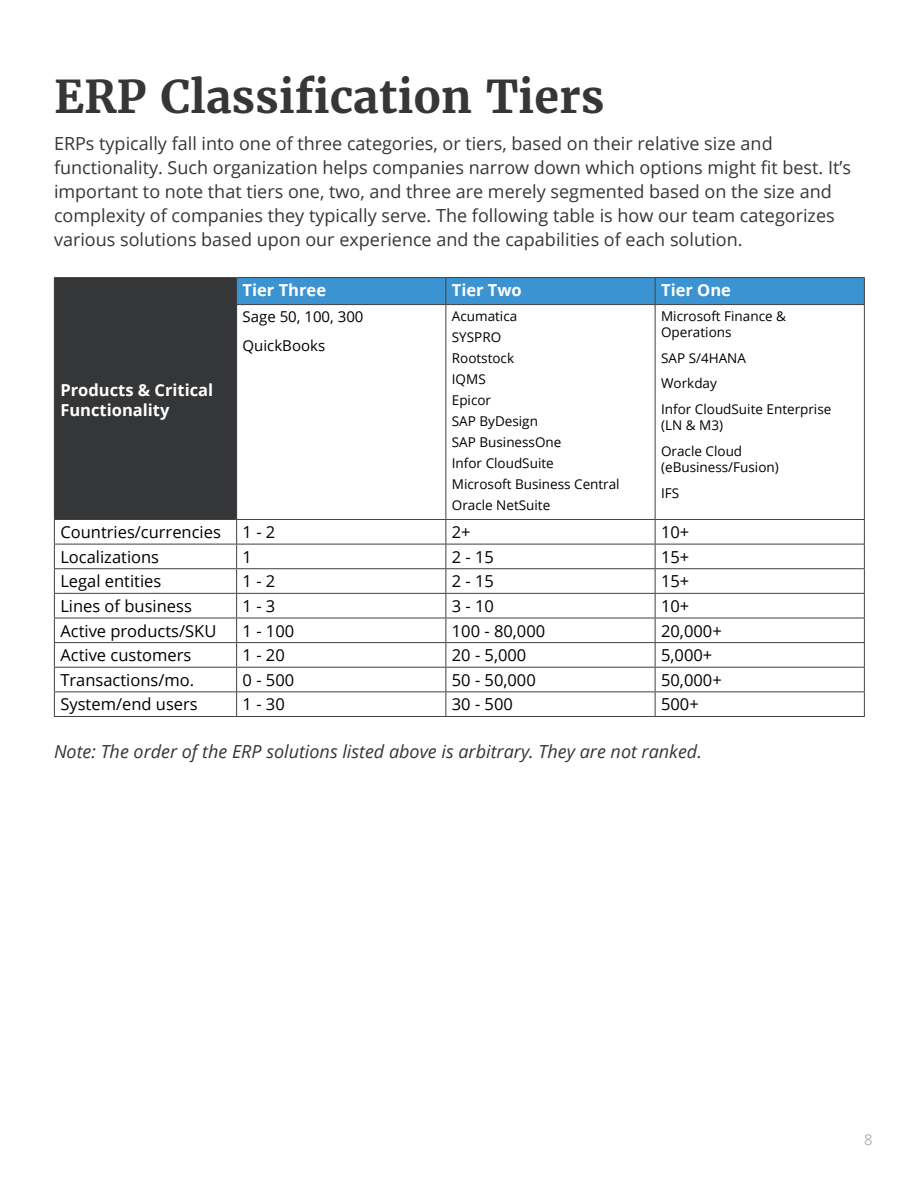
<style>
.page{position:relative;width:918px;height:1188px;background:#fff}
.page>*{position:absolute;margin:0;border:0;box-sizing:border-box;transform-origin:0 0}
.t1{font:700 45px "Merriweather";color:#353638}
.t2{font:18px/24px "Open Sans";color:#353638}
.t3{font:italic 18px "Open Sans";color:#353638}
.t4{font:16.5px "Open Sans";color:#000}
.t5{font:700 16.5px/19.8px "Open Sans";color:#fff}
.t6{font:15px/28.5px "Open Sans";color:#000}
.t7{font:15px "Open Sans";color:#b1b4b6}
.t8{font:13.5px/21px "Open Sans";color:#000}
</style>
<div class="page">
<div style="left:54px;top:278px;width:183px;height:241px;background:#353638"></div>
<svg style="left:55px;top:520px;width:809px;height:196px"></svg>
<hr style="left:54px;top:277px;width:183px;height:1px;background:#414042">
<hr style="left:237px;top:277px;width:209px;height:1px;background:#414042">
<hr style="left:446px;top:277px;width:209px;height:1px;background:#414042">
<hr style="left:655px;top:277px;width:210px;height:1px;background:#414042">
<div style="left:236px;top:278px;width:629px;height:26px;background:#3b94d1"></div>
<hr style="left:54px;top:305px;width:1px;height:214px;background:#414042">
<hr style="left:236px;top:304px;width:210px;height:1px;background:#414042">
<hr style="left:236px;top:305px;width:1px;height:214px;background:#414042">
<hr style="left:446px;top:304px;width:209px;height:1px;background:#414042">
<hr style="left:446px;top:305px;width:1px;height:214px;background:#414042">
<hr style="left:655px;top:304px;width:210px;height:1px;background:#414042">
<hr style="left:655px;top:305px;width:1px;height:214px;background:#414042">
<hr style="left:864px;top:305px;width:1px;height:214px;background:#414042">
<hr style="left:54px;top:519px;width:183px;height:1px;background:#414042">
<hr style="left:237px;top:519px;width:209px;height:1px;background:#414042">
<hr style="left:446px;top:519px;width:209px;height:1px;background:#414042">
<hr style="left:655px;top:519px;width:210px;height:1px;background:#414042">
<hr style="left:54px;top:544px;width:183px;height:1px;background:#414042">
<hr style="left:237px;top:544px;width:209px;height:1px;background:#414042">
<hr style="left:446px;top:544px;width:209px;height:1px;background:#414042">
<hr style="left:655px;top:544px;width:210px;height:1px;background:#414042">
<hr style="left:54px;top:568px;width:183px;height:1px;background:#414042">
<hr style="left:237px;top:568px;width:209px;height:1px;background:#414042">
<hr style="left:446px;top:568px;width:209px;height:1px;background:#414042">
<hr style="left:655px;top:568px;width:210px;height:1px;background:#414042">
<hr style="left:54px;top:593px;width:183px;height:1px;background:#414042">
<hr style="left:237px;top:593px;width:209px;height:1px;background:#414042">
<hr style="left:446px;top:593px;width:209px;height:1px;background:#414042">
<hr style="left:655px;top:593px;width:210px;height:1px;background:#414042">
<hr style="left:54px;top:618px;width:183px;height:1px;background:#414042">
<hr style="left:237px;top:618px;width:209px;height:1px;background:#414042">
<hr style="left:446px;top:618px;width:209px;height:1px;background:#414042">
<hr style="left:655px;top:618px;width:210px;height:1px;background:#414042">
<hr style="left:54px;top:642px;width:183px;height:1px;background:#414042">
<hr style="left:237px;top:642px;width:209px;height:1px;background:#414042">
<hr style="left:446px;top:642px;width:209px;height:1px;background:#414042">
<hr style="left:655px;top:642px;width:210px;height:1px;background:#414042">
<hr style="left:54px;top:667px;width:183px;height:1px;background:#414042">
<hr style="left:237px;top:667px;width:209px;height:1px;background:#414042">
<hr style="left:446px;top:667px;width:209px;height:1px;background:#414042">
<hr style="left:655px;top:667px;width:210px;height:1px;background:#414042">
<hr style="left:54px;top:691px;width:183px;height:1px;background:#414042">
<svg style="left:54px;top:520px;width:1px;height:196px"></svg>
<hr style="left:237px;top:691px;width:209px;height:1px;background:#414042">
<svg style="left:236px;top:520px;width:1px;height:196px"></svg>
<hr style="left:446px;top:691px;width:209px;height:1px;background:#414042">
<svg style="left:446px;top:520px;width:1px;height:196px"></svg>
<hr style="left:655px;top:691px;width:210px;height:1px;background:#414042">
<svg style="left:655px;top:520px;width:1px;height:196px"></svg>
<svg style="left:864px;top:520px;width:1px;height:196px"></svg>
<hr style="left:54px;top:716px;width:183px;height:1px;background:#414042">
<hr style="left:237px;top:716px;width:209px;height:1px;background:#414042">
<hr style="left:446px;top:716px;width:209px;height:1px;background:#414042">
<hr style="left:655px;top:716px;width:210px;height:1px;background:#414042">
<h1 class="t1" style="left:54px;top:68px;width:552px">ERP Classification Tiers</h1>
<p class="t2" style="left:54px;top:131px;width:799px">ERPs typically fall into one of three categories, or tiers, based on their relative size and functionality. Such organization helps companies narrow down which options might fit best. It’s important to note that tiers one, two, and three are merely segmented based on the size and complexity of companies they typically serve. The following table is how our team categorizes various solutions based upon our experience and the capabilities of each solution.</p>
<p class="t5" style="left:60px;top:380px;width:154px">Products &amp; Critical<br>Functionality</p>
<p class="t5" style="left:243px;top:280px;width:85px">Tier Three</p>
<p class="t5" style="left:452px;top:280px;width:72px">Tier Two</p>
<p class="t5" style="left:661px;top:280px;width:71px">Tier One</p>
<p class="t6" style="left:243px;top:302px;width:122px">Sage 50, 100, 300<br>QuickBooks</p>
<p class="t8" style="left:452px;top:305px;width:169px">Acumatica<br>SYSPRO<br>Rootstock<br>IQMS<br>Epicor<br>SAP ByDesign<br>SAP BusinessOne<br>Infor CloudSuite<br>Microsoft Business Central<br>Oracle NetSuite</p>
<p class="t8" style="left:661px;top:307px;width:126px;line-height:16.5px">Microsoft Finance &amp;<br>Operations</p>
<p class="t8" style="left:661px;top:345px;width:172px;line-height:25.5px">SAP S/4HANA<br>Workday<br>Infor CloudSuite Enterprise</p>
<p class="t8" style="left:661px;top:412px;width:83px;line-height:25.5px">(LN &amp; M3)<br>Oracle Cloud</p>
<p class="t8" style="left:661px;top:454px;width:119px;line-height:25.5px">(eBusiness/Fusion)<br>IFS</p>
<p class="t4" style="left:60px;top:521px;width:162px">Countries/currencies</p>
<p class="t4" style="left:243px;top:521px;width:34px">1 - 2</p>
<p class="t4" style="left:452px;top:521px;width:20px">2+</p>
<p class="t4" style="left:661px;top:521px;width:30px">10+</p>
<p class="t4" style="left:60px;top:545px;width:100px">Localizations</p>
<p class="t4" style="left:243px;top:545px;width:11px">1</p>
<p class="t4" style="left:452px;top:545px;width:44px">2 - 15</p>
<p class="t4" style="left:661px;top:545px;width:30px">15+</p>
<p class="t4" style="left:60px;top:570px;width:103px">Legal entities</p>
<p class="t4" style="left:243px;top:570px;width:34px">1 - 2</p>
<p class="t4" style="left:452px;top:570px;width:44px">2 - 15</p>
<p class="t4" style="left:661px;top:570px;width:30px">15+</p>
<p class="t4" style="left:60px;top:595px;width:133px">Lines of business</p>
<p class="t4" style="left:243px;top:595px;width:34px">1 - 3</p>
<p class="t4" style="left:452px;top:595px;width:44px">3 - 10</p>
<p class="t4" style="left:661px;top:595px;width:30px">10+</p>
<p class="t4" style="left:60px;top:619px;width:157px">Active products/SKU</p>
<p class="t4" style="left:243px;top:619px;width:53px">1 - 100</p>
<p class="t4" style="left:452px;top:619px;width:95px">100 - 80,000</p>
<p class="t4" style="left:661px;top:619px;width:62px">20,000+</p>
<p class="t4" style="left:60px;top:644px;width:132px">Active customers</p>
<p class="t4" style="left:243px;top:644px;width:44px">1 - 20</p>
<p class="t4" style="left:452px;top:644px;width:76px">20 - 5,000</p>
<p class="t4" style="left:661px;top:644px;width:53px">5,000+</p>
<p class="t4" style="left:60px;top:669px;width:135px">Transactions/mo.</p>
<p class="t4" style="left:243px;top:669px;width:53px">0 - 500</p>
<p class="t4" style="left:452px;top:669px;width:86px">50 - 50,000</p>
<p class="t4" style="left:661px;top:669px;width:62px">50,000+</p>
<p class="t4" style="left:60px;top:693px;width:139px">System/end users</p>
<p class="t4" style="left:243px;top:693px;width:44px">1 - 30</p>
<p class="t4" style="left:452px;top:693px;width:63px">30 - 500</p>
<p class="t4" style="left:661px;top:693px;width:39px">500+</p>
<p class="t3" style="left:54px;top:739px;width:649px">Note: The order of the ERP solutions listed above is arbitrary. They are not ranked.</p>
<p class="t7" style="left:864px;top:1130px;width:10px">8</p>
</div>
